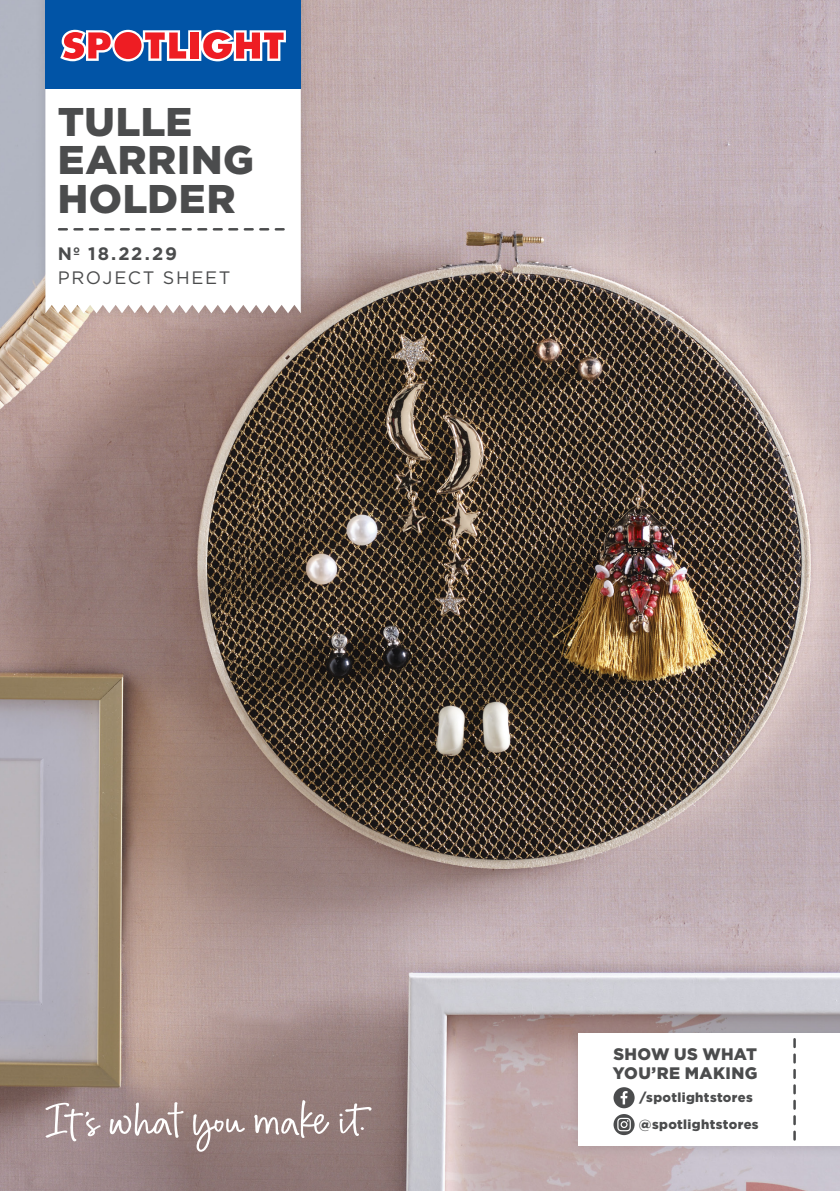
<style>
.page{position:relative;width:840px;height:1191px;background:#fff}
.page>*{position:absolute;margin:0;border:0;box-sizing:border-box;transform-origin:0 0}
.t1{font:900 40px/38.4px "Gotham";letter-spacing:.015em;color:#4b4c4d}
.t2{font:18px/24px "Gotham";letter-spacing:.095em;color:#4b4c4d}
.t3{font:900 16.6px/19.4px "Gotham";letter-spacing:.02em;color:#4b4c4d}
.t4{font:900 13px/26.8px "Gotham";letter-spacing:.025em;color:#4b4c4d}
.s1{font-weight:700}
</style>
<div class="page">
<img style="left:0;top:0;width:839px;height:1191px">
<svg style="left:193px;top:1114px;width:52px;height:37px;background:#a69390"></svg>
<svg style="left:45px;top:1102px;width:56px;height:39px;background:#b09d9f"></svg>
<svg style="left:109px;top:1102px;width:74px;height:35px;background:#b09d9c"></svg>
<svg style="left:339px;top:1103px;width:32px;height:33px"></svg>
<svg style="left:254px;top:1100px;width:75px;height:38px;background:#a79492"></svg>
<div style="left:566px;top:1022px;width:273px;height:137px;background:#231f20;opacity:.15"></div>
<div style="left:577px;top:1033px;width:262px;height:112px;background:#fff"></div>
<svg style="left:793px;top:1039px;width:2px;height:100px"></svg>
<div style="left:613px;top:1087px;width:21px;height:21px;background:#4b4c4d;border-radius:50%"></div>
<svg style="left:620px;top:1091px;width:7px;height:13px"></svg>
<svg style="left:613px;top:1114px;width:21px;height:21px"></svg>
<svg style="left:617px;top:1117px;width:13px;height:14px"></svg>
<div style="left:34px;top:0;width:280px;height:325px;background:#231f20;opacity:.15"></div>
<svg style="left:45px;top:89px;width:255px;height:224px"></svg>
<svg style="left:59px;top:228px;width:224px;height:2px"></svg>
<div style="left:45px;top:0;width:255px;height:89px;background:#0154a6"></div>
<svg style="left:60px;top:30px;width:226px;height:31px;background:#c77082"></svg>
<p class="t1" style="left:58px;top:102px;width:197px">TULLE<br>EARRING<br>HOLDER</p>
<p class="t2" style="left:58px;top:241px;width:174px"><span class="s1">Nº 18.22.29<br></span>PROJECT SHEET</p>
<p class="t3" style="left:612px;top:1043px;width:146px">SHOW US WHAT<br>YOU’RE MAKING</p>
<p class="t4" style="left:638px;top:1084px;width:121px">/spotlightstores @spotlightstores</p>
</div>
